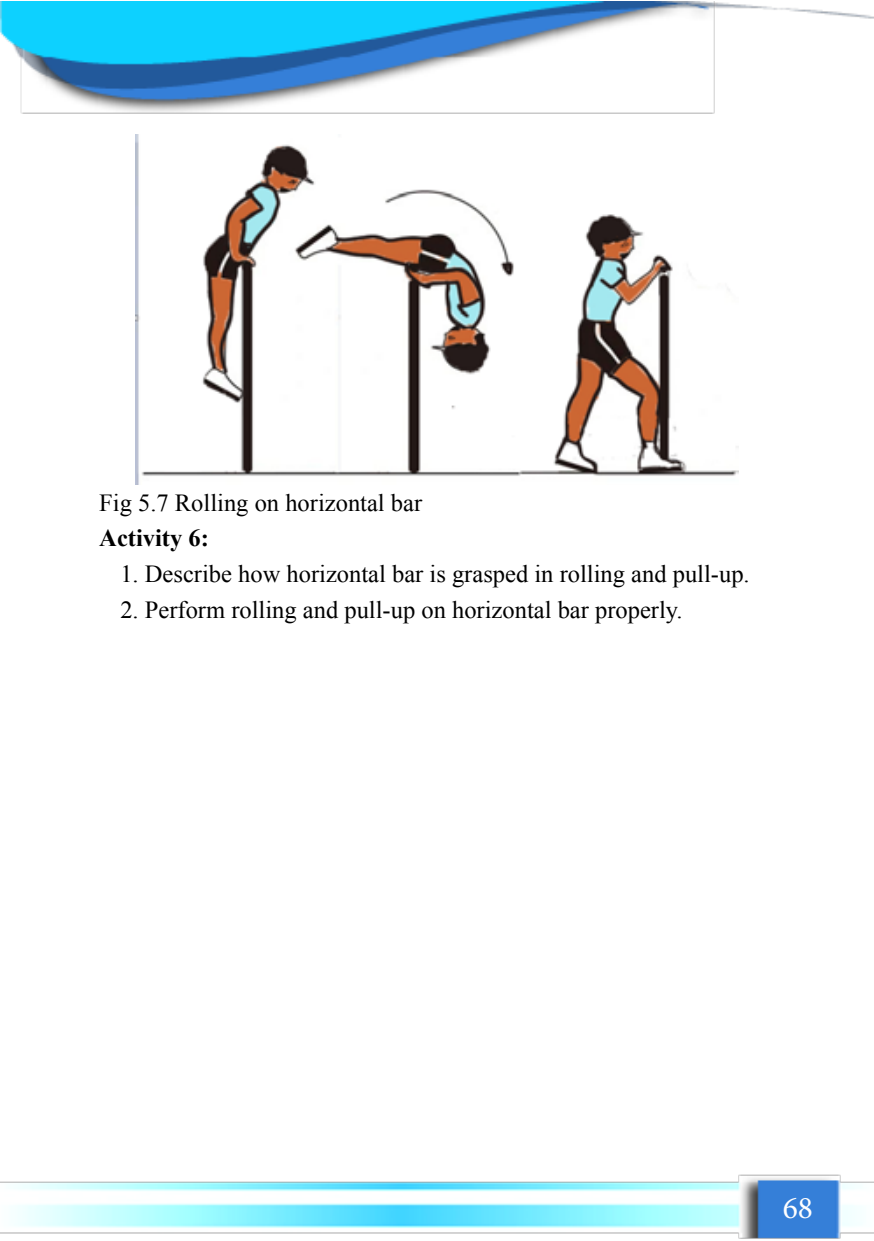
<style>
.page{position:relative;width:874px;height:1241px;background:#fff}
.page>*{position:absolute;margin:0;border:0;box-sizing:border-box;transform-origin:0 0}
.t1{font:31.5px "Minion Pro";color:#fff}
.t2{font:24.5px "Times New Roman";color:#000}
.t3{font:700 24.5px "Times New Roman";color:#000}
</style>
<div class="page">
<img style="left:0;top:1px;width:873px;height:1238px">
<img style="left:135px;top:135px;width:603px;height:350px">
<p class="t2" style="left:99px;top:485px;width:324px">Fig 5.7 Rolling on horizontal bar</p>
<p class="t3" style="left:99px;top:520px;width:111px">Activity 6:</p>
<p class="t2" style="left:120px;top:556px;width:630px">1. Describe how horizontal bar is grasped in rolling and pull-up.</p>
<p class="t2" style="left:120px;top:592px;width:563px">2. Perform rolling and pull-up on horizontal bar properly.</p>
<p class="t1" style="left:782px;top:1186px;width:32px">68</p>
</div>
